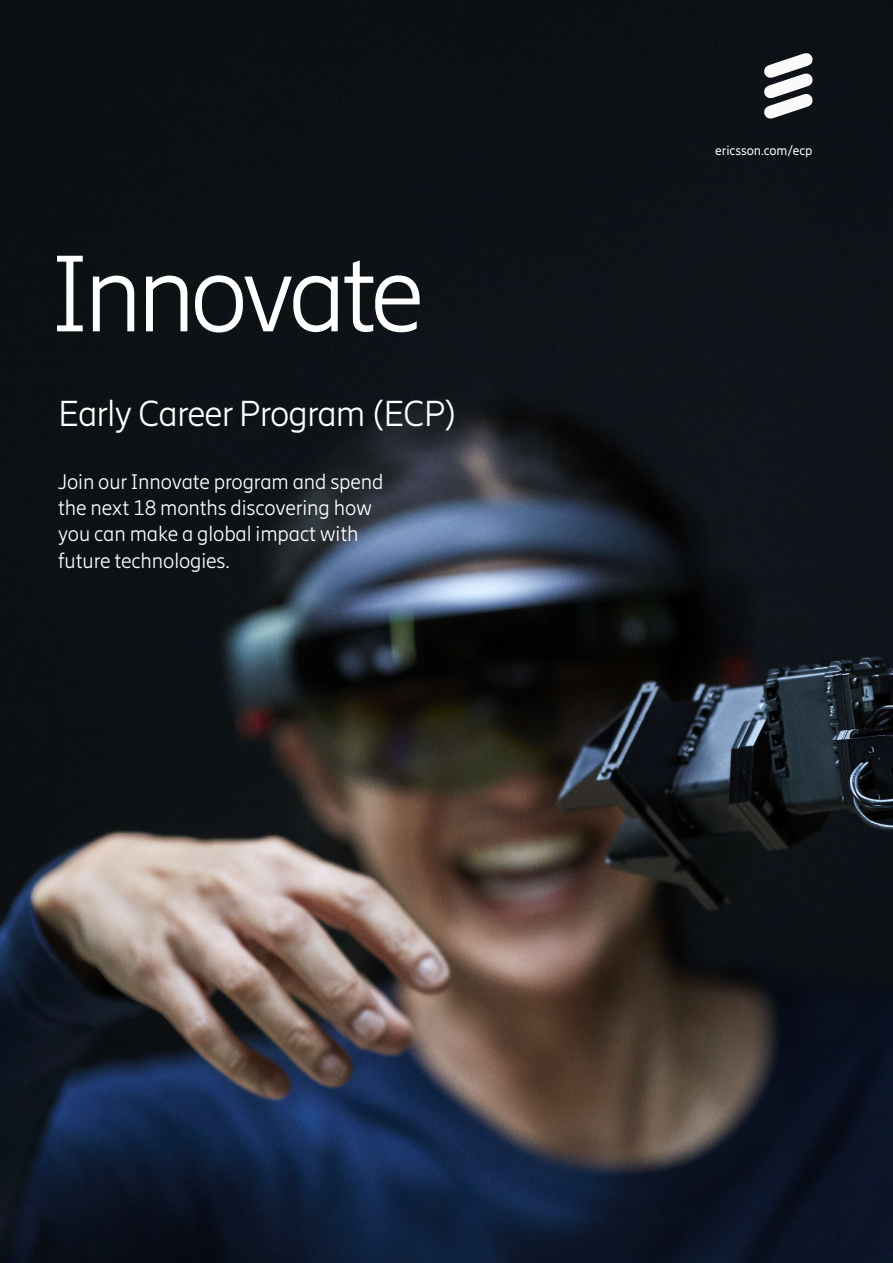
<style>
.page{position:relative;width:893px;height:1263px;background:#fff}
.page>*{position:absolute;margin:0;border:0;box-sizing:border-box;transform-origin:0 0}
.t1{font:300 108px "Ericsson Hilda";letter-spacing:-.05em;color:#fff}
.t2{font:300 36px "Ericsson Hilda";letter-spacing:-.025em;color:#fff}
.t3{font:300 21px/26.2px "Ericsson Hilda";letter-spacing:-.005em;color:#fff}
.t4{font:13.2px "Ericsson Hilda";color:#fff}
</style>
<div class="page">
<img style="left:0;top:0;width:893px;height:1263px">
<svg style="left:764px;top:53px;width:48px;height:65px"></svg>
<h1 class="t1" style="left:51px;top:233px;width:375px">Innovate</h1>
<h2 class="t2" style="left:58px;top:394px;width:400px">Early Career Program (ECP)</h2>
<p class="t3" style="left:58px;top:468px;width:327px">Join our Innovate program and spend the next 18 months discovering how you can make a global impact with future technologies.</p>
<p class="t4" style="left:715px;top:143px;width:99px">ericsson.com/ecp</p>
</div>
